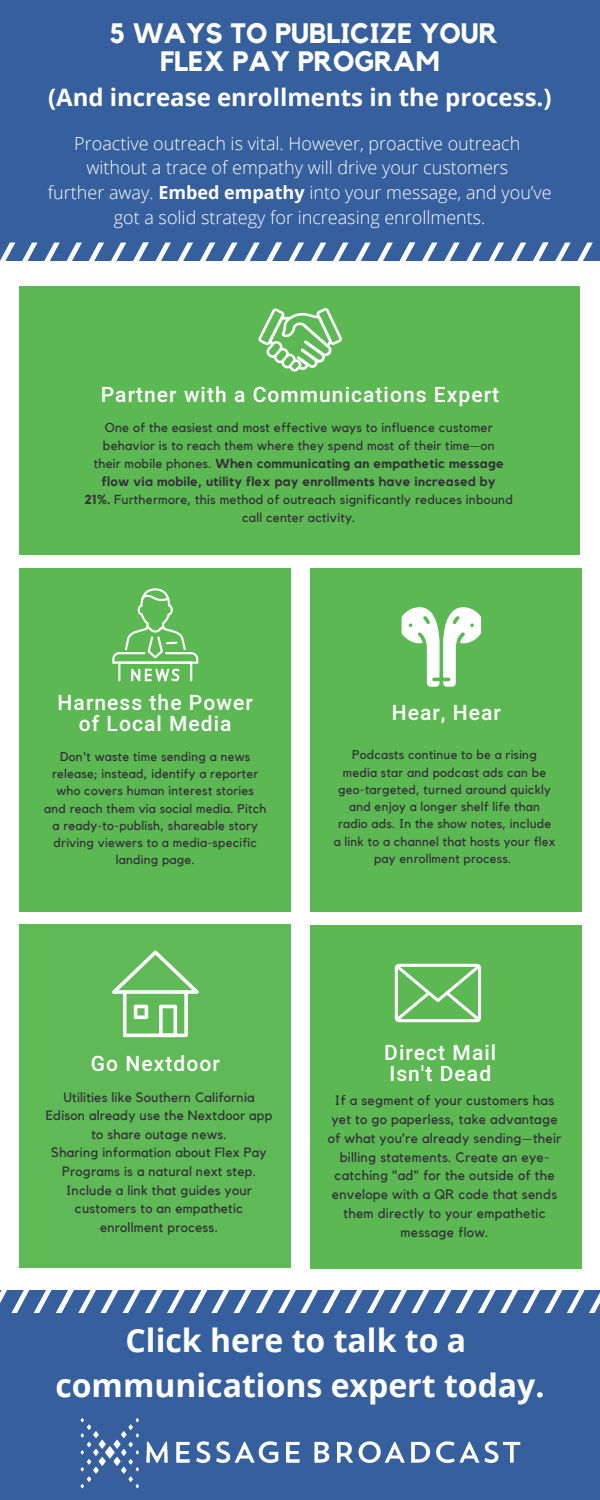
<style>
.page{position:relative;width:600px;height:1500px;background:#fff}
.page>*{position:absolute;margin:0;border:0;box-sizing:border-box;transform-origin:0 0}
.t1{font:700 32px/44.2px "Open Sans";color:#fff;text-align:center}
.t2{font:700 28px/27.8px "Kollektif";color:#fff;text-align:center}
.t3{font:700 24px "Open Sans";color:#fff}
.t4{font:500 21px/21px "Heebo";letter-spacing:.05em;color:#fff;text-align:center}
.t5{font:300 18px/24.8px "Open Sans";color:#fff;text-align:center}
.t6{font:13.7px/18.9px "Kollektif";letter-spacing:.02em;color:#34313a;text-align:center}
.t7{font:13.4px/18.6px "Kollektif";letter-spacing:.02em;color:#34313a;text-align:center}
.t8{font:13px/18px "Kollektif";letter-spacing:.02em;color:#34313a;text-align:center}
.t9{font:12.8px/17.2px "Kollektif";letter-spacing:.02em;color:#34313a;text-align:center}
.s1{font-weight:700}
</style>
<div class="page">
<div style="left:0;top:1290px;width:600px;height:210px;background:#355f9d"></div>
<div style="left:0;top:0;width:600px;height:260px;background:#355f9d"></div>
<svg style="left:0;top:243px;width:600px;height:18px"></svg>
<svg style="left:0;top:1290px;width:600px;height:23px"></svg>
<div style="left:19px;top:924px;width:272px;height:344px;background:#5cb852"></div>
<svg style="left:112px;top:950px;width:87px;height:87px"></svg>
<div style="left:20px;top:287px;width:560px;height:268px;background:#5cb852"></div>
<svg style="left:258px;top:308px;width:84px;height:64px"></svg>
<div style="left:20px;top:568px;width:271px;height:343px;background:#5cb852"></div>
<svg style="left:112px;top:588px;width:86px;height:93px"></svg>
<div style="left:311px;top:568px;width:271px;height:343px;background:#5cb852"></div>
<svg style="left:402px;top:607px;width:79px;height:80px"></svg>
<div style="left:311px;top:925px;width:271px;height:343px;background:#5cb852"></div>
<svg style="left:395px;top:964px;width:86px;height:58px"></svg>
<img style="left:80px;top:1418px;width:441px;height:71px">
<h2 class="t2" style="left:110px;top:20px;width:390px">5 WAYS TO PUBLICIZE YOUR<br>FLEX PAY PROGRAM</h2>
<h3 class="t3" style="left:48px;top:81px;width:505px">(And increase enrollments in the process.)</h3>
<h3 class="t5" style="left:48px;top:130px;width:505px">Proactive outreach is vital. However, proactive outreach without a trace of empathy will drive your customers<br>further away. <span class="s1">Embed empathy</span> into your message, and you’ve got a solid strategy for increasing enrollments.</h3>
<h3 class="t4" style="left:101px;top:385px;width:400px">Partner with a Communications Expert</h3>
<p class="t8" style="left:84px;top:419px;width:430px">One of the easiest and most effective ways to influence customer behavior is to reach them where they spend most of their time—on<br>their mobile phones. <span class="s1">When communicating an empathetic message flow via mobile, utility flex pay enrollments have increased by<br>21%.</span> Furthermore, this method of outreach significantly reduces inbound call center activity.</p>
<h3 class="t4" style="left:58px;top:693px;width:197px">Harness the Power of Local Media</h3>
<h3 class="t4" style="left:392px;top:702px;width:111px">Hear, Hear</h3>
<p class="t9" style="left:44px;top:748px;width:224px">Don't waste time sending a news release; instead, identify a reporter who covers human interest stories and reach them via social media. Pitch a ready-to-publish, shareable story driving viewers to a media-specific landing page.</p>
<p class="t9" style="left:334px;top:747px;width:223px">Podcasts continue to be a rising media star and podcast ads can be geo-targeted, turned around quickly and enjoy a longer shelf life than radio ads. In the show notes, include a link to a channel that hosts your flex pay enrollment process.</p>
<h3 class="t4" style="left:91px;top:1054px;width:130px">Go Nextdoor</h3>
<p class="t7" style="left:46px;top:1088px;width:228px">Utilities like Southern California<br>Edison already use the Nextdoor app to share outage news.<br>Sharing information about Flex Pay<br>Programs is a natural next step.<br>Include a link that guides your customers to an empathetic enrollment process.</p>
<h3 class="t4" style="left:384px;top:1043px;width:114px;text-align:left">Direct Mail<br>Isn't Dead</h3>
<p class="t6" style="left:328px;top:1091px;width:235px">If a segment of your customers has yet to go paperless, take advantage of what you’re already sending—their billing statements. Create an eye&shy;catching "ad" for the outside of the envelope with a QR code that sends them directly to your empathetic message flow.</p>
<h1 class="t1" style="left:55px;top:1318px;width:491px">Click here to talk to a communications expert today.</h1>
</div>
